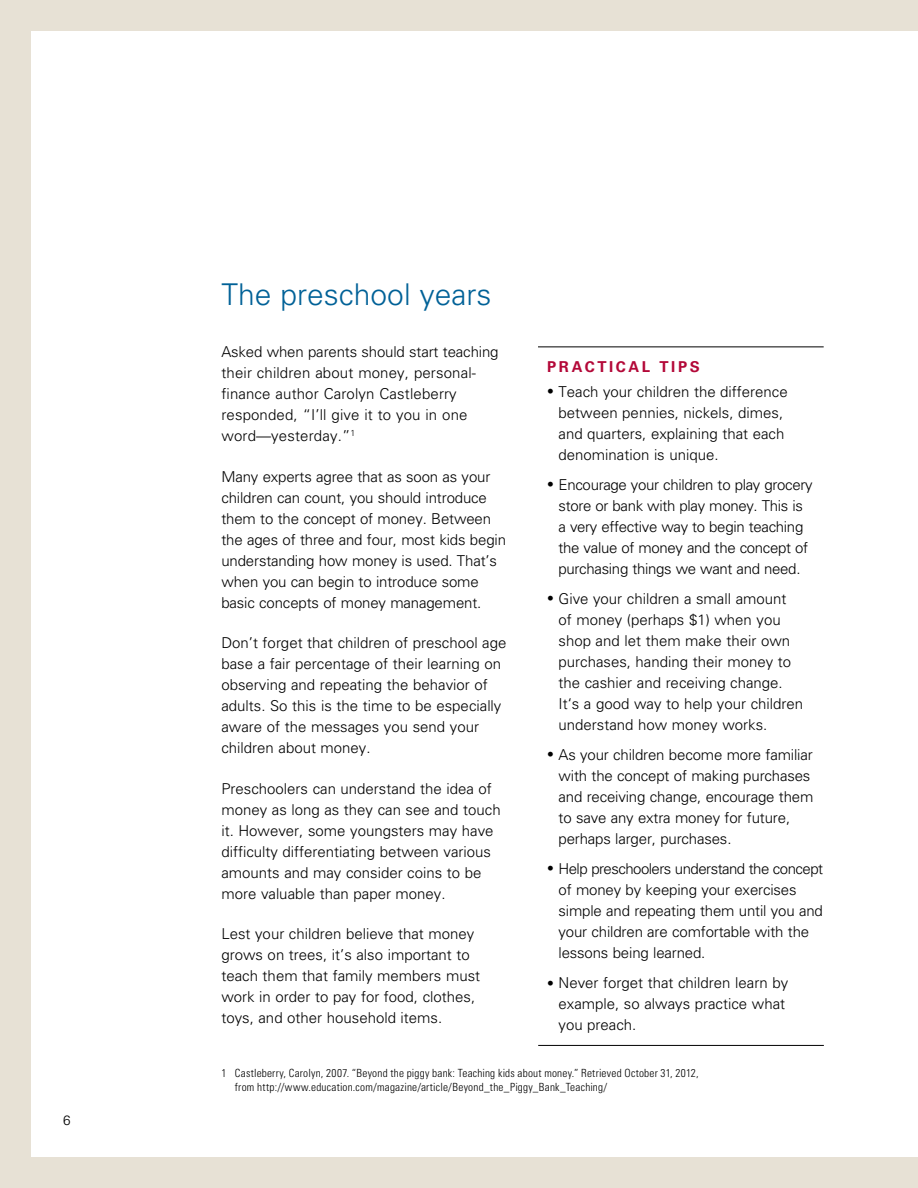
<style>
.page{position:relative;width:918px;height:1188px;background:#e7e1d5}
.page>*{position:absolute;margin:0;border:0;box-sizing:border-box;transform-origin:0 0}
.t1{font:300 30px "Univers LT Std";color:#006197}
.t2{font:300 15px/21px "Univers LT Std";color:#000}
.t3{font:300 15px/21px "Univers LT Std";letter-spacing:-.02em;color:#000;text-align:center}
.t4{font:700 15px "Univers LT Std";letter-spacing:.175em;color:#b30838}
.t5{font:300 13.5px "Univers LT Std";color:#000}
.t6{font:300 condensed 11.25px/14.2px "Univers LT Std";letter-spacing:.02em;color:#000}
.s1{font-size:13.5px}
</style>
<div class="page">
<div style="left:32px;top:31px;width:886px;height:1125px;background:#fff"></div>
<hr style="left:538px;top:346px;width:286px;height:1px;background:#000">
<hr style="left:538px;top:1045px;width:286px;height:1px;background:#000">
<p class="t5" style="left:63px;top:1112px;width:9px">6</p>
<h1 class="t1" style="left:221px;top:277px;width:272px">The preschool years</h1>
<p class="t2" style="left:221px;top:342px;width:279px">Asked when parents should start teaching their children about money, personal&shy;finance author Carolyn Castleberry responded, “I’ll give it to you in one word—yesterday.”<sup>1</sup></p>
<p class="t2" style="left:221px;top:466px;width:286px">Many experts agree that as soon as your children can count, you should introduce them to the concept of money. Between the ages of three and four, most kids begin understanding how money is used. That’s when you can begin to introduce some basic concepts of money management.</p>
<p class="t2" style="left:221px;top:633px;width:287px">Don’t forget that children of preschool age base a fair percentage of their learning on observing and repeating the behavior of adults. So this is the time to be especially aware of the messages you send your children about money.</p>
<p class="t2" style="left:221px;top:778px;width:281px">Preschoolers can understand the idea of money as long as they can see and touch it. However, some youngsters may have difficulty differentiating between various amounts and may consider coins to be more valuable than paper money.</p>
<p class="t2" style="left:221px;top:924px;width:260px">Lest your children believe that money grows on trees, it’s also important to teach them that family members must work in order to pay for food, clothes, toys, and other household items.</p>
<p class="t4" style="left:547px;top:358px;width:154px">PRACTICAL TIPS</p>
<p class="t2" style="left:559px;top:381px;width:231px;text-indent:-11px"><span class="s1">•</span> Teach your children the difference between pennies, nickels, dimes, and quarters, explaining that each denomination is unique.</p>
<p class="t3" style="left:547px;top:474px;width:267px"><span class="s1">•</span> Encourage your children to play grocery store or bank with play money. This is<br>a very effective way to begin teaching the value of money and the concept of purchasing things we want and need.</p>
<p class="t2" style="left:559px;top:588px;width:246px;text-indent:-11px"><span class="s1">•</span> Give your children a small amount of money (perhaps $1) when you shop and let them make their own purchases, handing their money to the cashier and receiving change.<br>It‘s a good way to help your children understand how money works.</p>
<p class="t2" style="left:559px;top:744px;width:256px;text-indent:-11px"><span class="s1">•</span> As your children become more familiar with the concept of making purchases and receiving change, encourage them to save any extra money for future, perhaps larger, purchases.</p>
<p class="t2" style="left:559px;top:858px;width:266px;text-indent:-11px"><span class="s1">•</span> Help preschoolers understand the concept of money by keeping your exercises simple and repeating them until you and your children are comfortable with the lessons being learned.</p>
<p class="t2" style="left:559px;top:972px;width:231px;text-indent:-11px"><span class="s1">•</span> Never forget that children learn by example, so always practice what you preach.</p>
<p class="t6" style="left:235px;top:1066px;width:465px;text-indent:-14px">1 Castleberry, Carolyn, 2007. “Beyond the piggy bank: Teaching kids about money.” Retrieved October 31, 2012, from http://www.education.com/magazine/article/Beyond_the_Piggy_Bank_Teaching/</p>
</div>
